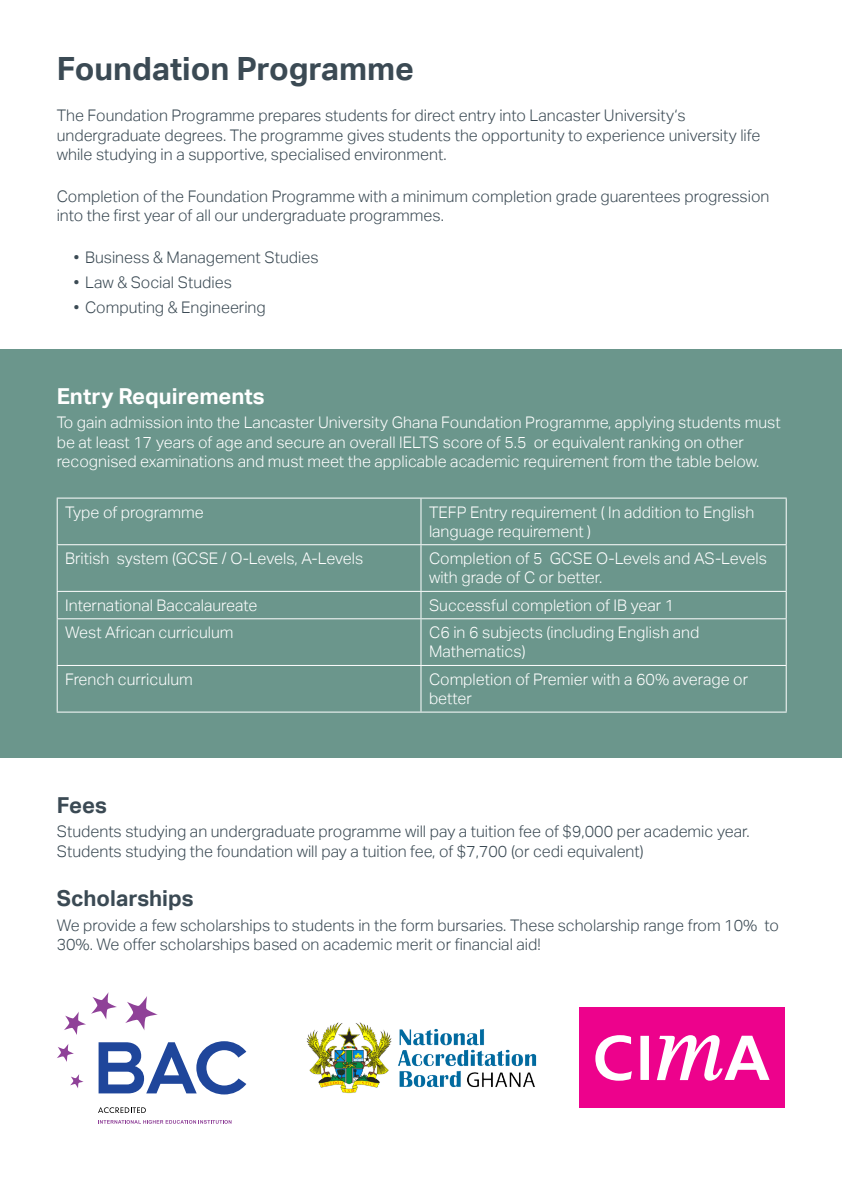
<style>
.page{position:relative;width:842px;height:1191px;background:#fff}
.page>*{position:absolute;margin:0;border:0;box-sizing:border-box;transform-origin:0 0}
.Header_1{font:700 32px "Aktiv Grotesk";color:#3b4a54}
.Header_2{font:700 22px "Aktiv Grotesk";color:#fff}
.Header_2-2{font:700 22px "Aktiv Grotesk";color:#3b4a54}
.Body{font:300 16px/19.2px "Aktiv Grotesk";color:#3b4a54}
.Body-2{font:300 16px/19.2px "Aktiv Grotesk";color:#fff}
</style>
<div class="page">
<div style="left:0;top:349px;width:842px;height:408px;background:#6b968c"></div>
<svg style="left:125px;top:996px;width:33px;height:34px"></svg>
<svg style="left:64px;top:992px;width:53px;height:43px"></svg>
<svg style="left:57px;top:1044px;width:17px;height:18px"></svg>
<svg style="left:70px;top:1074px;width:14px;height:14px"></svg>
<svg style="left:99px;top:1041px;width:147px;height:53px"></svg>
<svg style="left:98px;top:1120px;width:133px;height:3px"></svg>
<svg style="left:98px;top:1107px;width:48px;height:6px"></svg>
<img style="left:306px;top:1022px;width:231px;height:72px">
<hr style="left:57px;top:497px;width:364px;height:1px;background:#fff">
<hr style="left:57px;top:498px;width:1px;height:46px;background:#fff">
<hr style="left:421px;top:497px;width:366px;height:1px;background:#fff">
<hr style="left:420px;top:498px;width:1px;height:46px;background:#fff">
<hr style="left:786px;top:498px;width:1px;height:46px;background:#fff">
<hr style="left:57px;top:544px;width:364px;height:1px;background:#fff">
<hr style="left:57px;top:545px;width:1px;height:46px;background:#fff">
<hr style="left:421px;top:544px;width:366px;height:1px;background:#fff">
<hr style="left:420px;top:545px;width:1px;height:46px;background:#fff">
<hr style="left:786px;top:545px;width:1px;height:46px;background:#fff">
<hr style="left:57px;top:591px;width:364px;height:1px;background:#fff">
<svg style="left:57px;top:592px;width:1px;height:26px"></svg>
<hr style="left:421px;top:591px;width:366px;height:1px;background:#fff">
<svg style="left:420px;top:592px;width:1px;height:26px"></svg>
<svg style="left:786px;top:592px;width:1px;height:26px"></svg>
<hr style="left:57px;top:618px;width:364px;height:1px;background:#fff">
<hr style="left:57px;top:619px;width:1px;height:46px;background:#fff">
<hr style="left:421px;top:618px;width:366px;height:1px;background:#fff">
<hr style="left:420px;top:619px;width:1px;height:46px;background:#fff">
<hr style="left:786px;top:619px;width:1px;height:46px;background:#fff">
<hr style="left:57px;top:665px;width:364px;height:1px;background:#fff">
<hr style="left:57px;top:666px;width:1px;height:45px;background:#fff">
<hr style="left:421px;top:665px;width:366px;height:1px;background:#fff">
<hr style="left:420px;top:666px;width:1px;height:45px;background:#fff">
<hr style="left:786px;top:666px;width:1px;height:45px;background:#fff">
<hr style="left:57px;top:711px;width:364px;height:1px;background:#fff">
<hr style="left:421px;top:711px;width:366px;height:1px;background:#fff">
<div style="left:580px;top:1007px;width:205px;height:101px;background:#ed028c"></div>
<svg style="left:595px;top:1035px;width:175px;height:45px"></svg>
<p class="Header_1" style="left:57px;top:50px;width:359px">Foundation Programme</p>
<p class="Body" style="left:57px;top:106px;width:705px">The Foundation Programme prepares students for direct entry into Lancaster University‘s undergraduate degrees. The programme gives students the opportunity to experience university life while studying in a supportive, specialised environment.</p>
<p class="Body" style="left:57px;top:187px;width:714px">Completion of the Foundation Programme with a minimum completion grade guarentees progression into the first year of all our undergraduate programmes.</p>
<p class="Body" style="left:74px;top:248px;width:246px">• Business &amp; Management Studies</p>
<p class="Body" style="left:74px;top:273px;width:160px">• Law &amp; Social Studies</p>
<p class="Body" style="left:74px;top:297px;width:194px">• Computing &amp; Engineering</p>
<p class="Header_2" style="left:57px;top:383px;width:210px">Entry Requirements</p>
<p class="Body-2" style="left:57px;top:413px;width:725px">To gain admission into the Lancaster University Ghana Foundation Programme, applying students must be at least 17 years of age and secure an overall IELTS score of 5.5 or equivalent ranking on other recognised examinations and must meet the applicable academic requirement from the table below.</p>
<p class="Body-2" style="left:65px;top:502px;width:140px">Type of programme</p>
<p class="Body-2" style="left:429px;top:502px;width:327px">TEFP Entry requirement ( In addition to English language requirement )</p>
<p class="Body-2" style="left:65px;top:549px;width:300px">British system (GCSE / O-Levels, A-Levels</p>
<p class="Body-2" style="left:429px;top:549px;width:339px">Completion of 5 GCSE O-Levels and AS-Levels with grade of C or better.</p>
<p class="Body-2" style="left:65px;top:595px;width:194px">International Baccalaureate</p>
<p class="Body-2" style="left:429px;top:595px;width:247px">Successful completion of IB year 1</p>
<p class="Body-2" style="left:65px;top:623px;width:170px">West African curriculum</p>
<p class="Body-2" style="left:429px;top:623px;width:272px">C6 in 6 subjects (including English and<br>Mathematics)</p>
<p class="Body-2" style="left:65px;top:670px;width:129px">French curriculum</p>
<p class="Body-2" style="left:429px;top:670px;width:321px">Completion of Premier with a 60% average or better</p>
<p class="Header_2-2" style="left:57px;top:792px;width:52px">Fees</p>
<p class="Body" style="left:57px;top:822px;width:694px">Students studying an undergraduate programme will pay a tuition fee of $9,000 per academic year.<br>Students studying the foundation will pay a tuition fee, of $7,700 (or cedi equivalent)</p>
<p class="Header_2-2" style="left:57px;top:885px;width:138px">Scholarships</p>
<p class="Body" style="left:57px;top:915px;width:724px">We provide a few scholarships to students in the form bursaries. These scholarship range from 10% to<br>30%. We offer scholarships based on academic merit or financial aid!</p>
</div>
